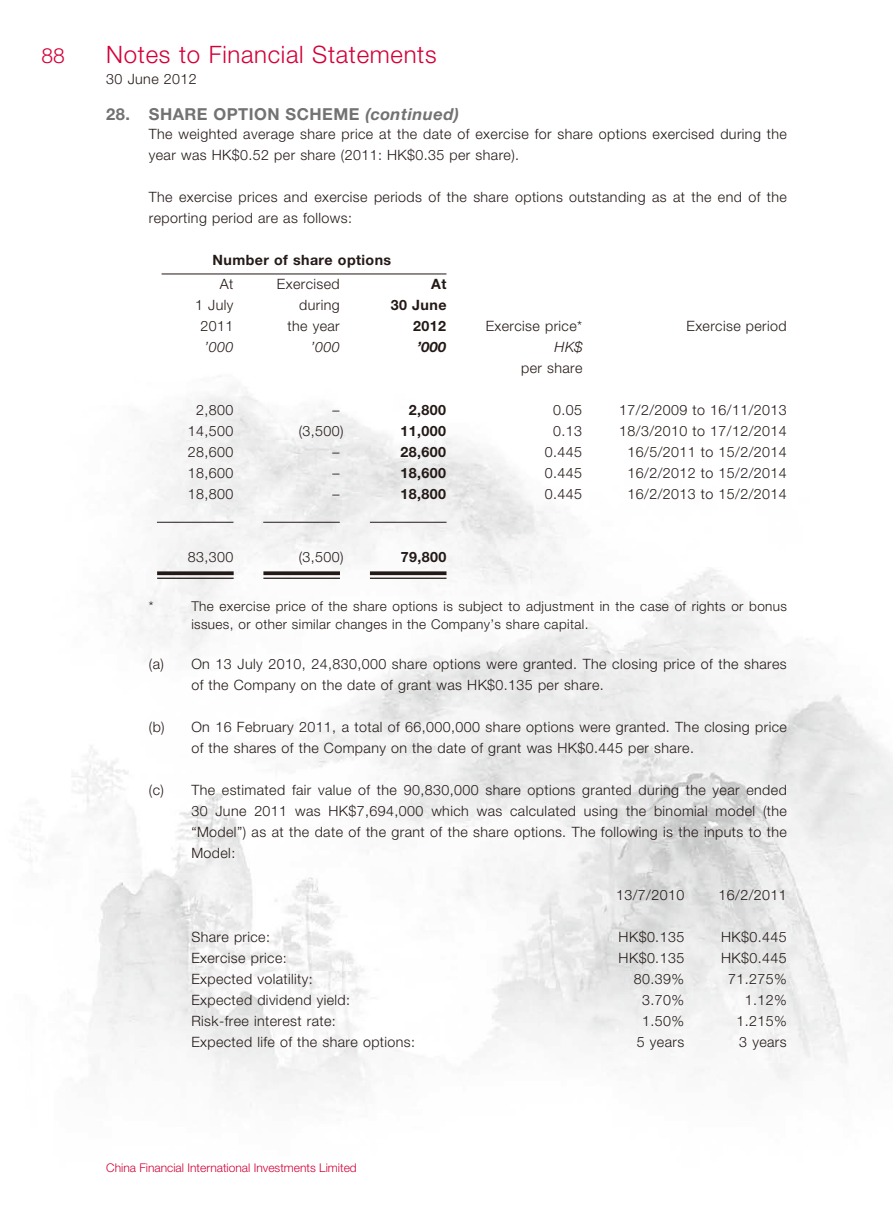
<style>
.page{position:relative;width:893px;height:1212px;background:#fff}
.page>*{position:absolute;margin:0;border:0;box-sizing:border-box;transform-origin:0 0}
.t1{font:300 24px "Helvetica Neue LT Std";letter-spacing:.03em;color:#d30038}
.t2{font:300 21px "Helvetica Neue LT Std";color:#d30038}
.t3{font:700 16.5px "Helvetica Neue LT Std";letter-spacing:.03em;color:#727272}
.t4{font:300 14.25px/21px "Helvetica Neue LT Std";letter-spacing:.03em;color:#231916}
.t5{font:700 14.25px "Helvetica Neue LT Std";letter-spacing:.03em;color:#231916}
.t6{font:italic 300 14.25px "Helvetica Neue LT Std";letter-spacing:.03em;color:#231916}
.t7{font:italic 700 14.25px "Helvetica Neue LT Std";color:#231916}
.t8{font:300 13.5px/18px "Helvetica Neue LT Std";letter-spacing:.03em;color:#231916}
.t9{font:300 12px "Helvetica Neue LT Std";color:#d30038}
.s1{font-style:italic}
</style>
<div class="page">
<img style="left:25px;top:273px;width:868px;height:833px">
<hr style="left:162px;top:274px;width:284px;height:1px;background:#231916">
<hr style="left:157px;top:522px;width:76px;height:1px;background:#231916">
<hr style="left:263px;top:522px;width:77px;height:1px;background:#231916">
<hr style="left:370px;top:522px;width:76px;height:1px;background:#231916">
<svg style="left:157px;top:571px;width:77px;height:4px"></svg>
<hr style="left:157px;top:578px;width:77px;height:1px;background:#231916">
<svg style="left:263px;top:571px;width:77px;height:4px"></svg>
<hr style="left:263px;top:578px;width:77px;height:1px;background:#231916">
<svg style="left:370px;top:571px;width:76px;height:4px"></svg>
<hr style="left:370px;top:578px;width:76px;height:1px;background:#231916">
<h2 class="t2" style="left:41px;top:42px;width:25px">88</h2>
<h1 class="t1" style="left:106px;top:40px;width:332px">Notes to Financial Statements</h1>
<p class="t4" style="left:106px;top:68px;width:92px">30 June 2012</p>
<p class="t3" style="left:106px;top:104px;width:354px">28. SHARE OPTION SCHEME <span class="s1">(continued)</span></p>
<p class="t4" style="left:149px;top:123px;width:640px">The weighted average share price at the date of exercise for share options exercised during the year was HK$0.52 per share (2011: HK$0.35 per share).</p>
<p class="t4" style="left:149px;top:186px;width:639px">The exercise prices and exercise periods of the share options outstanding as at the end of the reporting period are as follows:</p>
<p class="t5" style="left:213px;top:251px;width:180px">Number of share options</p>
<p class="t4" style="left:220px;top:273px;width:15px">At</p>
<p class="t4" style="left:277px;top:273px;width:64px">Exercised</p>
<p class="t5" style="left:431px;top:275px;width:17px">At</p>
<p class="t4" style="left:195px;top:294px;width:40px">1 July</p>
<p class="t4" style="left:299px;top:294px;width:42px">during</p>
<p class="t5" style="left:391px;top:296px;width:57px">30 June</p>
<p class="t4" style="left:201px;top:315px;width:34px">2011</p>
<p class="t4" style="left:287px;top:315px;width:54px">the year</p>
<p class="t5" style="left:413px;top:317px;width:34px">2012</p>
<p class="t4" style="left:486px;top:315px;width:98px">Exercise price*</p>
<p class="t4" style="left:686px;top:315px;width:102px">Exercise period</p>
<p class="t6" style="left:205px;top:339px;width:30px">’000</p>
<p class="t6" style="left:311px;top:339px;width:30px">’000</p>
<p class="t7" style="left:417px;top:338px;width:30px">’000</p>
<p class="t6" style="left:555px;top:339px;width:29px">HK$</p>
<p class="t4" style="left:521px;top:357px;width:63px">per share</p>
<p class="t4" style="left:196px;top:399px;width:39px">2,800</p>
<p class="t4" style="left:333px;top:399px;width:9px">–</p>
<p class="t5" style="left:409px;top:401px;width:39px">2,800</p>
<p class="t4" style="left:553px;top:399px;width:30px">0.05</p>
<p class="t4" style="left:619px;top:399px;width:169px">17/2/2009 to 16/11/2013</p>
<p class="t4" style="left:188px;top:420px;width:47px">14,500</p>
<p class="t4" style="left:299px;top:420px;width:46px">(3,500)</p>
<p class="t5" style="left:400px;top:422px;width:47px">11,000</p>
<p class="t4" style="left:553px;top:420px;width:30px">0.13</p>
<p class="t4" style="left:619px;top:420px;width:169px">18/3/2010 to 17/12/2014</p>
<p class="t4" style="left:188px;top:441px;width:47px">28,600</p>
<p class="t4" style="left:333px;top:441px;width:9px">–</p>
<p class="t5" style="left:400px;top:443px;width:47px">28,600</p>
<p class="t4" style="left:545px;top:441px;width:39px">0.445</p>
<p class="t4" style="left:628px;top:441px;width:161px">16/5/2011 to 15/2/2014</p>
<p class="t4" style="left:188px;top:462px;width:47px">18,600</p>
<p class="t4" style="left:333px;top:462px;width:9px">–</p>
<p class="t5" style="left:400px;top:464px;width:47px">18,600</p>
<p class="t4" style="left:545px;top:462px;width:39px">0.445</p>
<p class="t4" style="left:628px;top:462px;width:161px">16/2/2012 to 15/2/2014</p>
<p class="t4" style="left:188px;top:483px;width:47px">18,800</p>
<p class="t4" style="left:333px;top:483px;width:9px">–</p>
<p class="t5" style="left:400px;top:485px;width:47px">18,800</p>
<p class="t4" style="left:545px;top:483px;width:39px">0.445</p>
<p class="t4" style="left:628px;top:483px;width:161px">16/2/2013 to 15/2/2014</p>
<p class="t4" style="left:188px;top:546px;width:47px">83,300</p>
<p class="t4" style="left:299px;top:546px;width:46px">(3,500)</p>
<p class="t5" style="left:401px;top:548px;width:47px">79,800</p>
<p class="t8" style="left:149px;top:597px;width:6px">*</p>
<p class="t8" style="left:191px;top:597px;width:597px">The exercise price of the share options is subject to adjustment in the case of rights or bonus issues, or other similar changes in the Company’s share capital.</p>
<p class="t4" style="left:191px;top:653px;width:597px;text-indent:-43px">(a) On 13 July 2010, 24,830,000 share options were granted. The closing price of the shares of the Company on the date of grant was HK$0.135 per share.</p>
<p class="t4" style="left:191px;top:716px;width:597px;text-indent:-43px">(b) On 16 February 2011, a total of 66,000,000 share options were granted. The closing price of the shares of the Company on the date of grant was HK$0.445 per share.</p>
<p class="t4" style="left:191px;top:779px;width:597px;text-align:justify;text-indent:-43px">(c) The estimated fair value of the 90,830,000 share options granted during the year ended 30 June 2011 was HK$7,694,000 which was calculated using the binomial model (the “Model”) as at the date of the grant of the share options. The following is the inputs to the Model:</p>
<p class="t4" style="left:616px;top:884px;width:70px">13/7/2010</p>
<p class="t4" style="left:719px;top:884px;width:70px">16/2/2011</p>
<p class="t4" style="left:191px;top:926px;width:80px">Share price:</p>
<p class="t4" style="left:619px;top:926px;width:67px">HK$0.135</p>
<p class="t4" style="left:721px;top:926px;width:67px">HK$0.445</p>
<p class="t4" style="left:191px;top:947px;width:97px">Exercise price:</p>
<p class="t4" style="left:619px;top:947px;width:67px">HK$0.135</p>
<p class="t4" style="left:721px;top:947px;width:67px">HK$0.445</p>
<p class="t4" style="left:191px;top:968px;width:123px">Expected volatility:</p>
<p class="t4" style="left:634px;top:968px;width:52px">80.39%</p>
<p class="t4" style="left:728px;top:968px;width:60px">71.275%</p>
<p class="t4" style="left:191px;top:989px;width:160px">Expected dividend yield:</p>
<p class="t4" style="left:642px;top:989px;width:43px">3.70%</p>
<p class="t4" style="left:745px;top:989px;width:43px">1.12%</p>
<p class="t4" style="left:191px;top:1010px;width:146px">Risk-free interest rate:</p>
<p class="t4" style="left:642px;top:1010px;width:43px">1.50%</p>
<p class="t4" style="left:736px;top:1010px;width:52px">1.215%</p>
<p class="t4" style="left:191px;top:1031px;width:225px">Expected life of the share options:</p>
<p class="t4" style="left:637px;top:1031px;width:49px">5 years</p>
<p class="t4" style="left:739px;top:1031px;width:49px">3 years</p>
<p class="t9" style="left:106px;top:1160px;width:252px">China Financial International Investments Limited</p>
</div>
